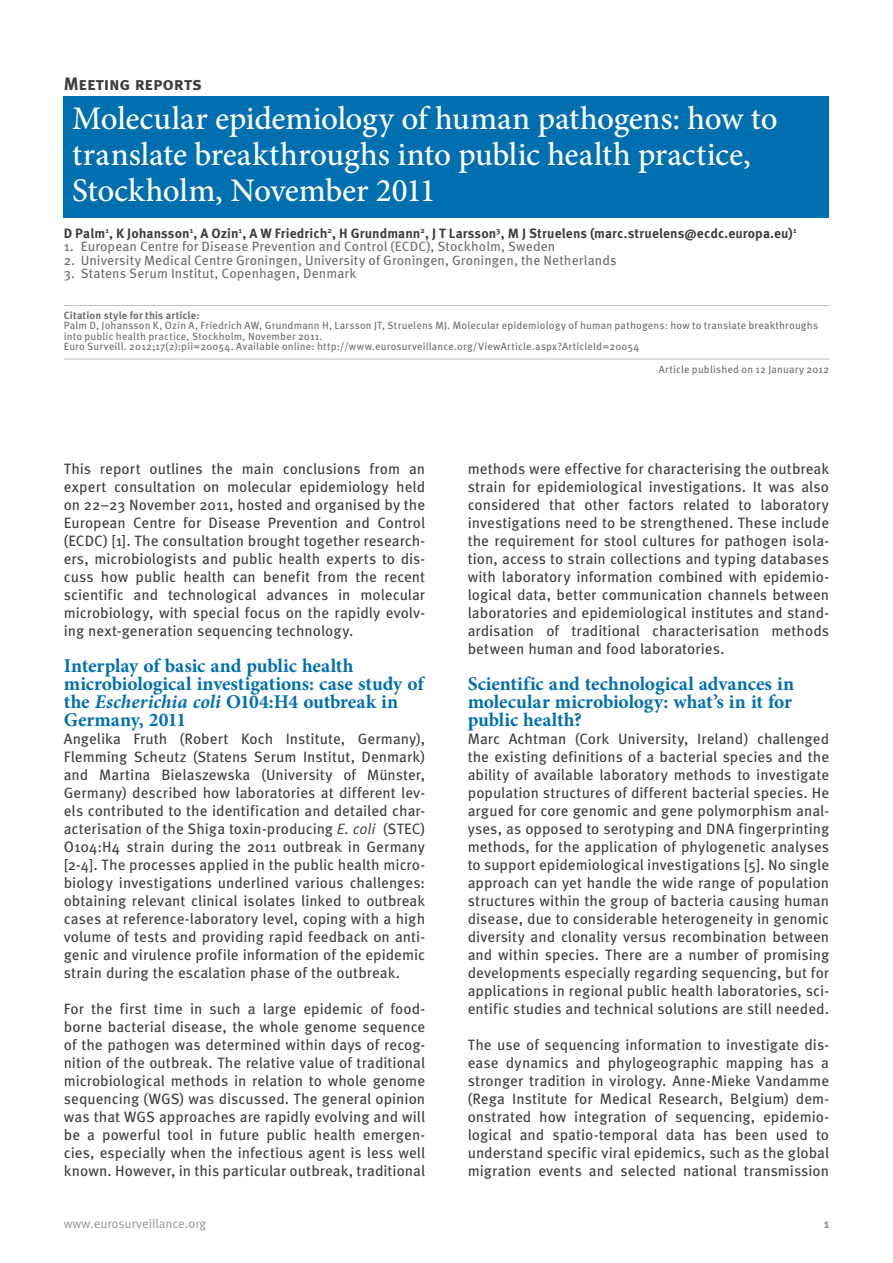
<style>
.page{position:relative;width:893px;height:1263px;background:#fff}
.page>*{position:absolute;margin:0;border:0;box-sizing:border-box;transform-origin:0 0}
.t1{font:500 33px/36px "Minion Pro";letter-spacing:-.01em;color:#fff}
.t2{font:700 19.5px/18px "Minion Pro";letter-spacing:-.01em;color:#006faf}
.t3{font:700 18px "Meta Pro";color:#3e3e3f}
.t4{font:15px/18px "Meta Pro";color:#3e3e3f;text-align:justify}
.t5{font:13.5px "Meta Pro";letter-spacing:.005em;color:#6c6d70}
.t6{font:700 13.5px "Meta Pro";letter-spacing:.005em;color:#3e3e3f}
.t7{font:12.75px "Meta Pro";color:#939598}
.t8{font:700 12.75px "Meta Pro";color:#939598}
.t9{font:10.5px/10.5px "Meta Pro";letter-spacing:.015em;color:#6c6d70}
.t10{font:700 10.5px "Meta Pro";letter-spacing:.015em;color:#6c6d70}
.s1{font-style:italic}
</style>
<div class="page">
<hr style="left:64px;top:305px;width:765px;height:1px;background:#bcbdc0">
<hr style="left:64px;top:359px;width:765px;height:1px;background:#bcbdc0">
<div style="left:64px;top:96px;width:765px;height:122px;background:#006faf"></div>
<p class="t3" style="left:64px;top:72px;width:140px">Meeting reports</p>
<h1 class="t1" style="left:72px;top:100px;width:707px">Molecular epidemiology of human pathogens: how to translate breakthroughs into public health practice,<br>Stockholm, November 2011</h1>
<p class="t6" style="left:64px;top:225px;width:734px">D Palm<sup>1</sup>, K Johansson<sup>1</sup>, A Ozin<sup>1</sup>, A W Friedrich<sup>2</sup>, H Grundmann<sup>2</sup>, J T Larsson<sup>3</sup>, M J Struelens (marc.struelens@ecdc.europa.eu)<sup>1</sup></p>
<p class="t5" style="left:64px;top:238px;width:493px">1. European Centre for Disease Prevention and Control (ECDC), Stockholm, Sweden</p>
<p class="t5" style="left:64px;top:252px;width:554px">2. University Medical Centre Groningen, University of Groningen, Groningen, the Netherlands</p>
<p class="t5" style="left:64px;top:265px;width:294px">3. Statens Serum Institut, Copenhagen, Denmark</p>
<p class="t10" style="left:64px;top:308px;width:137px">Citation style for this article:</p>
<p class="t9" style="left:64px;top:321px;width:756px">Palm D, Johansson K, Ozin A, Friedrich AW, Grundmann H, Larsson JT, Struelens MJ. Molecular epidemiology of human pathogens: how to translate breakthroughs into public health practice, Stockholm, November 2011.<br>Euro Surveill. 2012;17(2):pii=20054. Available online: http://www.eurosurveillance.org/ViewArticle.aspx?ArticleId=20054</p>
<p class="t9" style="left:659px;top:365px;width:172px">Article published on 12 January 2012</p>
<p class="t4" style="left:64px;top:460px;width:363px">This report outlines the main conclusions from an expert consultation on molecular epidemiology held on 22–23 November 2011, hosted and organised by the European Centre for Disease Prevention and Control (ECDC) [1]. The consultation brought together research&shy;ers, microbiologists and public health experts to dis&shy;cuss how public health can benefit from the recent scientific and technological advances in molecular microbiology, with special focus on the rapidly evolv&shy;ing next-generation sequencing technology.</p>
<h2 class="t2" style="left:64px;top:656px;width:362px">Interplay of basic and public health microbiological investigations: case study of the <span class="s1">Escherichia coli</span> O104:H4 outbreak in Germany, 2011</h2>
<p class="t4" style="left:64px;top:730px;width:363px">Angelika Fruth (Robert Koch Institute, Germany), Flemming Scheutz (Statens Serum Institut, Denmark) and Martina Bielaszewska (University of Münster, Germany) described how laboratories at different lev&shy;els contributed to the identification and detailed char&shy;acterisation of the Shiga toxin-producing <span class="s1">E. coli</span> (STEC)<br>O104:H4 strain during the 2011 outbreak in Germany [2-4]. The processes applied in the public health micro&shy;biology investigations underlined various challenges: obtaining relevant clinical isolates linked to outbreak cases at reference-laboratory level, coping with a high volume of tests and providing rapid feedback on anti&shy;genic and virulence profile information of the epidemic strain during the escalation phase of the outbreak.</p>
<p class="t4" style="left:64px;top:1000px;width:363px">For the first time in such a large epidemic of food&shy;borne bacterial disease, the whole genome sequence of the pathogen was determined within days of recog&shy;nition of the outbreak. The relative value of traditional microbiological methods in relation to whole genome sequencing (WGS) was discussed. The general opinion was that WGS approaches are rapidly evolving and will be a powerful tool in future public health emergen&shy;cies, especially when the infectious agent is less well known. However, in this particular outbreak, traditional</p>
<p class="t4" style="left:468px;top:460px;width:363px">methods were effective for characterising the outbreak strain for epidemiological investigations. It was also considered that other factors related to laboratory investigations need to be strengthened. These include the requirement for stool cultures for pathogen isola&shy;tion, access to strain collections and typing databases with laboratory information combined with epidemio&shy;logical data, better communication channels between laboratories and epidemiological institutes and stand&shy;ardisation of traditional characterisation methods between human and food laboratories.</p>
<h2 class="t2" style="left:468px;top:674px;width:328px;text-align:justify">Scientific and technological advances in molecular microbiology: what’s in it for public health?</h2>
<p class="t4" style="left:468px;top:730px;width:363px">Marc Achtman (Cork University, Ireland) challenged the existing definitions of a bacterial species and the ability of available laboratory methods to investigate population structures of different bacterial species. He argued for core genomic and gene polymorphism anal&shy;yses, as opposed to serotyping and DNA fingerprinting methods, for the application of phylogenetic analyses to support epidemiological investigations [5]. No single approach can yet handle the wide range of population structures within the group of bacteria causing human disease, due to considerable heterogeneity in genomic diversity and clonality versus recombination between and within species. There are a number of promising developments especially regarding sequencing, but for applications in regional public health laboratories, sci&shy;entific studies and technical solutions are still needed.</p>
<p class="t4" style="left:468px;top:1036px;width:363px">The use of sequencing information to investigate dis&shy;ease dynamics and phylogeographic mapping has a stronger tradition in virology. Anne-Mieke Vandamme (Rega Institute for Medical Research, Belgium) dem&shy;onstrated how integration of sequencing, epidemio&shy;logical and spatio-temporal data has been used to understand specific viral epidemics, such as the global migration events and selected national transmission</p>
<p class="t7" style="left:64px;top:1215px;width:144px">www.eurosurveillance.org</p>
<p class="t8" style="left:824px;top:1215px;width:7px">1</p>
</div>
